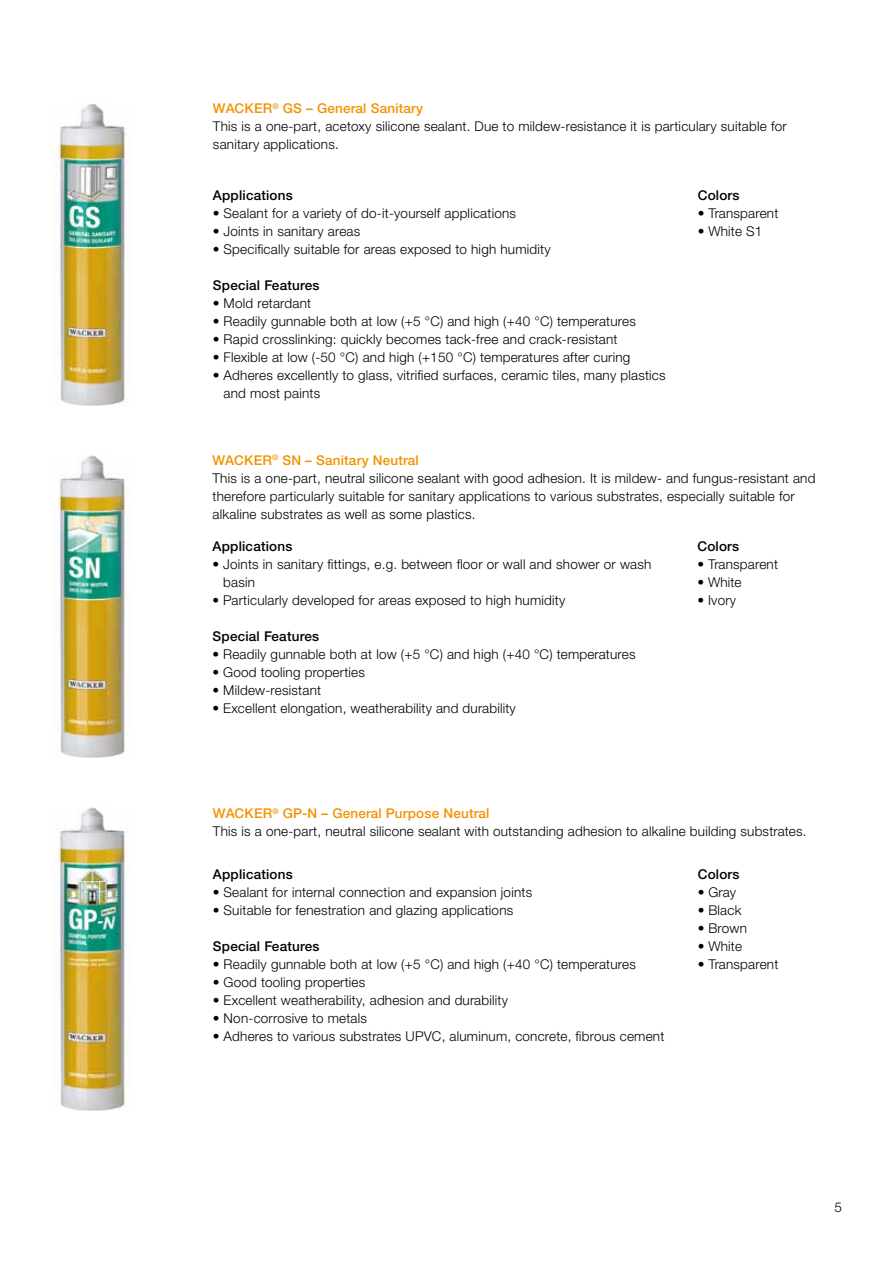
<style>
.page{position:relative;width:893px;height:1263px;background:#fff}
.page>*{position:absolute;margin:0;border:0;box-sizing:border-box;transform-origin:0 0}
.t1{font:13.5px/18px "Neue Helveticafor WACKER 45";letter-spacing:.015em;color:#000}
.t2{font:13.5px "Neue Helveticafor WACKER 65";letter-spacing:.015em;color:#000}
.t3{font:13.5px "Neue Helveticafor WACKER 65";letter-spacing:.015em;color:#f39200}
</style>
<div class="page">
<img style="left:52px;top:808px;width:79px;height:302px">
<img style="left:52px;top:103px;width:79px;height:303px">
<img style="left:51px;top:455px;width:77px;height:302px">
<p class="t3" style="left:213px;top:100px;width:212px">WAC KER<sup>®</sup> GS – General Sanitary</p>
<p class="t1" style="left:213px;top:117px;width:575px">This is a one-part, acetoxy silicone sealant. Due to mildew-resistance it is particulary suitable for sanitary applications.</p>
<p class="t2" style="left:698px;top:187px;width:43px">Colors</p>
<p class="t1" style="left:698px;top:204px;width:82px">• Transparent</p>
<p class="t1" style="left:698px;top:222px;width:66px">• White S1</p>
<p class="t2" style="left:213px;top:187px;width:81px">Applications</p>
<p class="t1" style="left:213px;top:204px;width:305px">• Sealant for a variety of do-it-yourself applications</p>
<p class="t1" style="left:213px;top:222px;width:149px">• Joints in sanitary areas</p>
<p class="t1" style="left:213px;top:240px;width:339px">• Specifically suitable for areas exposed to high humidity</p>
<p class="t2" style="left:213px;top:277px;width:108px">Special Features</p>
<p class="t1" style="left:213px;top:294px;width:100px">• Mold retardant</p>
<p class="t1" style="left:213px;top:312px;width:424px">• Readily gunnable both at low (+5 °C) and high (+40 °C) temperatures</p>
<p class="t1" style="left:213px;top:330px;width:406px">• Rapid crosslinking: quickly becomes tack-free and crack-resistant</p>
<p class="t1" style="left:213px;top:348px;width:419px">• Flexible at low (-50 °C) and high (+150 °C) temperatures after curing</p>
<p class="t1" style="left:224px;top:366px;width:443px;text-indent:-11px">• Adheres excellently to glass, vitrified surfaces, ceramic tiles, many plastics and most paints</p>
<p class="t3" style="left:213px;top:452px;width:208px">WAC KER<sup>®</sup> SN – Sanitary Neutral</p>
<p class="t1" style="left:213px;top:469px;width:604px">This is a one-part, neutral silicone sealant with good adhesion. It is mildew- and fungus-resistant and therefore particularly suitable for sanitary applications to various substrates, especially suitable for alkaline substrates as well as some plastics.</p>
<p class="t2" style="left:697px;top:538px;width:43px">Colors</p>
<p class="t1" style="left:697px;top:555px;width:82px">• Transparent</p>
<p class="t1" style="left:697px;top:573px;width:46px">• White</p>
<p class="t1" style="left:697px;top:591px;width:40px">• Ivory</p>
<p class="t2" style="left:213px;top:538px;width:81px">Applications</p>
<p class="t1" style="left:223px;top:555px;width:430px;text-indent:-11px">• Joints in sanitary fittings, e.g. between floor or wall and shower or wash basin</p>
<p class="t1" style="left:213px;top:591px;width:354px">• Particularly developed for areas exposed to high humidity</p>
<p class="t2" style="left:213px;top:628px;width:108px">Special Features</p>
<p class="t1" style="left:213px;top:645px;width:424px">• Readily gunnable both at low (+5 °C) and high (+40 °C) temperatures</p>
<p class="t1" style="left:213px;top:663px;width:154px">• Good tooling properties</p>
<p class="t1" style="left:213px;top:681px;width:110px">• Mildew-resistant</p>
<p class="t1" style="left:213px;top:699px;width:305px">• Excellent elongation, weatherability and durability</p>
<p class="t3" style="left:213px;top:805px;width:278px">WAC KER<sup>®</sup> GP-N – General Purpose Neutral</p>
<p class="t1" style="left:213px;top:822px;width:595px">This is a one-part, neutral silicone sealant with outstanding adhesion to alkaline building substrates.</p>
<p class="t2" style="left:698px;top:866px;width:43px">Colors</p>
<p class="t1" style="left:698px;top:883px;width:40px">• Gray</p>
<p class="t1" style="left:698px;top:901px;width:45px">• Black</p>
<p class="t1" style="left:698px;top:919px;width:51px">• Brown</p>
<p class="t1" style="left:698px;top:937px;width:46px">• White</p>
<p class="t1" style="left:698px;top:955px;width:82px">• Transparent</p>
<p class="t2" style="left:213px;top:866px;width:81px">Applications</p>
<p class="t1" style="left:213px;top:883px;width:321px">• Sealant for internal connection and expansion joints</p>
<p class="t1" style="left:213px;top:901px;width:302px">• Suitable for fenestration and glazing applications</p>
<p class="t2" style="left:213px;top:938px;width:108px">Special Features</p>
<p class="t1" style="left:213px;top:955px;width:424px">• Readily gunnable both at low (+5 °C) and high (+40 °C) temperatures</p>
<p class="t1" style="left:213px;top:973px;width:154px">• Good tooling properties</p>
<p class="t1" style="left:213px;top:991px;width:296px">• Excellent weatherability, adhesion and durability</p>
<p class="t1" style="left:213px;top:1009px;width:156px">• Non-corrosive to metals</p>
<p class="t1" style="left:213px;top:1027px;width:453px">• Adheres to various substrates UPVC, aluminum, concrete, fibrous cement</p>
<p class="t1" style="left:834px;top:1198px;width:9px">5</p>
</div>
